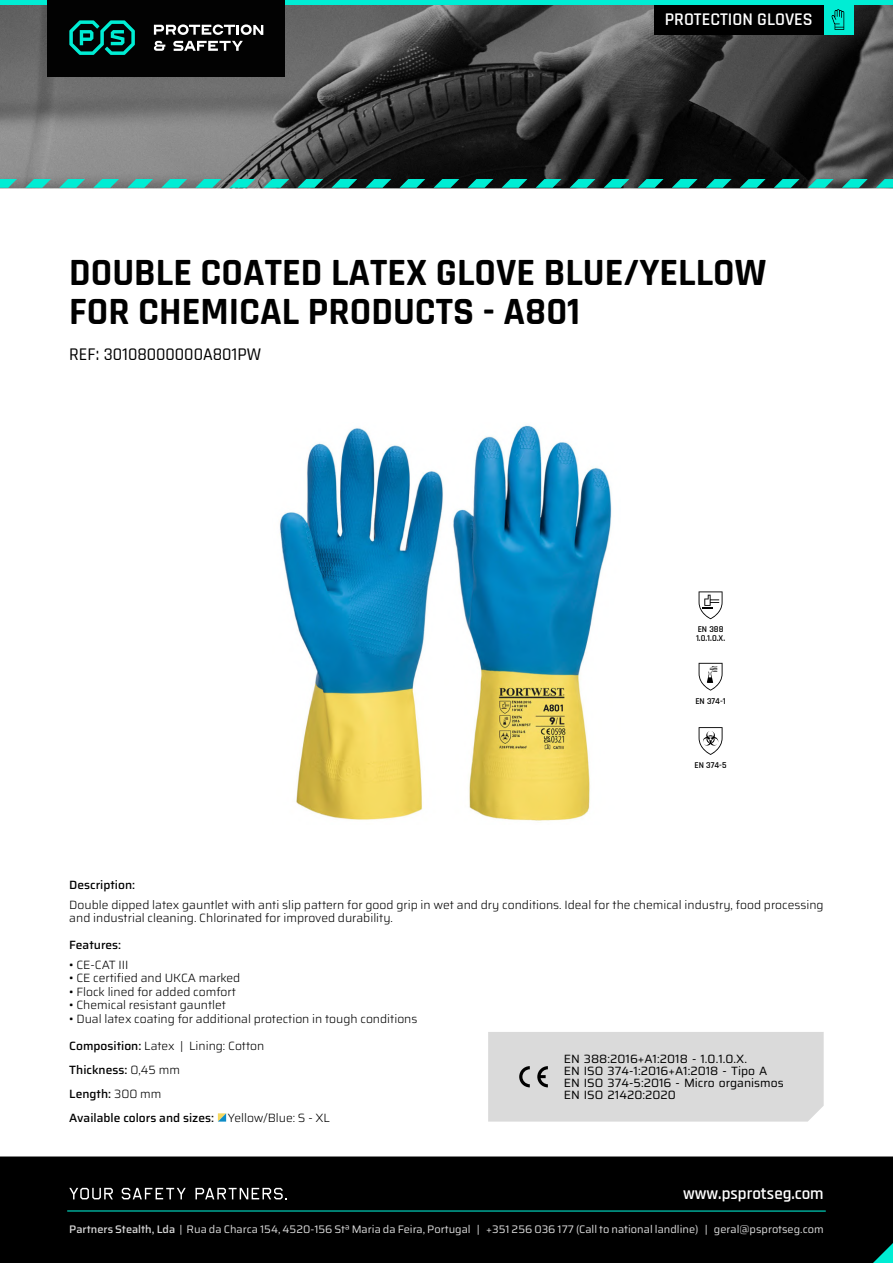
<style>
.page{position:relative;width:893px;height:1263px;background:#fff}
.page>*{position:absolute;margin:0;border:0;box-sizing:border-box;transform-origin:0 0}
.t1{font:700 39px/39px "Rajdhani";color:#000}
.t2{font:500 18px "Rajdhani";color:#000}
.t3{font:600 18px "Rajdhani";color:#fff}
.t4{font:600 16.95px "Rajdhani";color:#fff}
.t5{font:300 12px/13.5px "Saira";color:#000}
.t6{font:500 12px/24px "Saira";color:#000}
.t7{font:12px/12px "Saira";color:#000}
.t8{font:10.95px "Saira";color:#dadada}
.t9{font:600 9px/9px "Rajdhani";color:#000}
.s1{font-weight:300}
.s2{font-weight:500}
</style>
<div class="page">
<img style="left:0;top:5px;width:893px;height:183px">
<div style="left:0;top:1156px;width:893px;height:107px;background:#000"></div>
<svg style="left:69px;top:1188px;width:44px;height:11px"></svg>
<svg style="left:122px;top:1188px;width:64px;height:11px"></svg>
<svg style="left:195px;top:1188px;width:92px;height:11px"></svg>
<hr style="left:67px;top:1210px;width:759px;height:1px;background:#00edd4">
<div style="left:0;top:0;width:893px;height:5px;background:#00edd4"></div>
<div style="left:47px;top:0;width:238px;height:76px;background:#020202"></div>
<svg style="left:154px;top:41px;width:11px;height:10px"></svg>
<svg style="left:154px;top:24px;width:109px;height:11px"></svg>
<svg style="left:173px;top:41px;width:70px;height:10px"></svg>
<svg style="left:69px;top:20px;width:66px;height:35px"></svg>
<div style="left:654px;top:5px;width:170px;height:29px;background:#000"></div>
<div style="left:824px;top:5px;width:29px;height:29px;background:#00edd4"></div>
<svg style="left:831px;top:9px;width:13px;height:21px"></svg>
<svg style="left:873px;top:1243px;width:20px;height:20px"></svg>
<svg style="left:0;top:179px;width:17px;height:9px"></svg>
<svg style="left:263px;top:179px;width:26px;height:9px"></svg>
<svg style="left:536px;top:179px;width:25px;height:9px"></svg>
<svg style="left:740px;top:179px;width:26px;height:9px"></svg>
<svg style="left:127px;top:179px;width:26px;height:9px"></svg>
<svg style="left:399px;top:179px;width:26px;height:9px"></svg>
<svg style="left:672px;top:179px;width:26px;height:9px"></svg>
<svg style="left:876px;top:179px;width:17px;height:9px"></svg>
<svg style="left:59px;top:179px;width:26px;height:9px"></svg>
<svg style="left:331px;top:179px;width:26px;height:9px"></svg>
<svg style="left:604px;top:179px;width:25px;height:9px"></svg>
<svg style="left:808px;top:179px;width:26px;height:9px"></svg>
<svg style="left:195px;top:179px;width:26px;height:9px"></svg>
<svg style="left:468px;top:179px;width:25px;height:9px"></svg>
<svg style="left:25px;top:179px;width:26px;height:9px"></svg>
<svg style="left:297px;top:179px;width:26px;height:9px"></svg>
<svg style="left:570px;top:179px;width:25px;height:9px"></svg>
<svg style="left:774px;top:179px;width:26px;height:9px"></svg>
<svg style="left:161px;top:179px;width:26px;height:9px"></svg>
<svg style="left:434px;top:179px;width:25px;height:9px"></svg>
<svg style="left:706px;top:179px;width:26px;height:9px"></svg>
<svg style="left:93px;top:179px;width:26px;height:9px"></svg>
<svg style="left:365px;top:179px;width:26px;height:9px"></svg>
<svg style="left:638px;top:179px;width:25px;height:9px"></svg>
<svg style="left:842px;top:179px;width:26px;height:9px"></svg>
<svg style="left:229px;top:179px;width:26px;height:9px"></svg>
<svg style="left:502px;top:179px;width:25px;height:9px"></svg>
<div style="left:488px;top:1032px;width:336px;height:89px;background:#dadada"></div>
<svg style="left:218px;top:1113px;width:8px;height:8px"></svg>
<svg style="left:699px;top:591px;width:23px;height:28px"></svg>
<svg style="left:699px;top:663px;width:23px;height:28px"></svg>
<svg style="left:699px;top:727px;width:23px;height:28px"></svg>
<img style="left:280px;top:425px;width:332px;height:396px">
<h2 class="t3" style="left:665px;top:8px;width:149px">PROTECTION GLOVES</h2>
<h1 class="t1" style="left:69px;top:254px;width:698px">DOUBLE COATED LATEX GLOVE BLUE/YELLOW<br>FOR CHEMICAL PRODUCTS - A801</h1>
<h2 class="t2" style="left:69px;top:343px;width:193px">REF: 30108000000A801PW</h2>
<p class="t9" style="left:696px;top:624px;width:31px">EN 388<br>1.0.1.0.X.</p>
<p class="t9" style="left:695px;top:696px;width:32px">EN 374-1</p>
<p class="t9" style="left:695px;top:761px;width:34px">EN 374-5</p>
<p class="t6" style="left:69px;top:873px;width:67px">Description:</p>
<p class="t5" style="left:69px;top:898px;width:756px">Double dipped latex gauntlet with anti slip pattern for good grip in wet and dry conditions. Ideal for the chemical industry, food processing and industrial cleaning. Chlorinated for improved durability.</p>
<p class="t6" style="left:69px;top:933px;width:53px">Features:</p>
<p class="t5" style="left:69px;top:958px;width:61px">• CE-CAT III</p>
<p class="t5" style="left:69px;top:971px;width:173px">• CE certified and UKCA marked</p>
<p class="t5" style="left:69px;top:985px;width:168px">• Flock lined for added comfort</p>
<p class="t5" style="left:69px;top:998px;width:158px">• Chemical resistant gauntlet</p>
<p class="t5" style="left:69px;top:1012px;width:350px">• Dual latex coating for additional protection in tough conditions</p>
<p class="t6" style="left:69px;top:1033px;width:262px">Composition: <span class="s1">Latex | Lining: Cotton<br></span>Thickness: <span class="s1">0,45 mm<br></span>Length: <span class="s1">300 mm<br></span>Available colors and sizes: <span class="s1">Yellow/Blue: S - XL</span></p>
<p class="t7" style="left:564px;top:1053px;width:221px">EN 388:2016+A1:2018 - 1.0.1.0.X.<br>EN ISO 374-1:2016+A1:2018 - Tipo A<br>EN ISO 374-5:2016 - Micro organismos<br>EN ISO 21420:2020</p>
<h3 class="t4" style="left:683px;top:1183px;width:142px">www.psprotseg.com</h3>
<p class="t8" style="left:69px;top:1221px;width:756px"><span class="s2">Partners Stealth, Lda</span> | Rua da Charca 154, 4520-156 Stª Maria da Feira, Portugal | +351 256 036 177 (Call to national landline) | geral@psprotseg.com</p>
</div>
